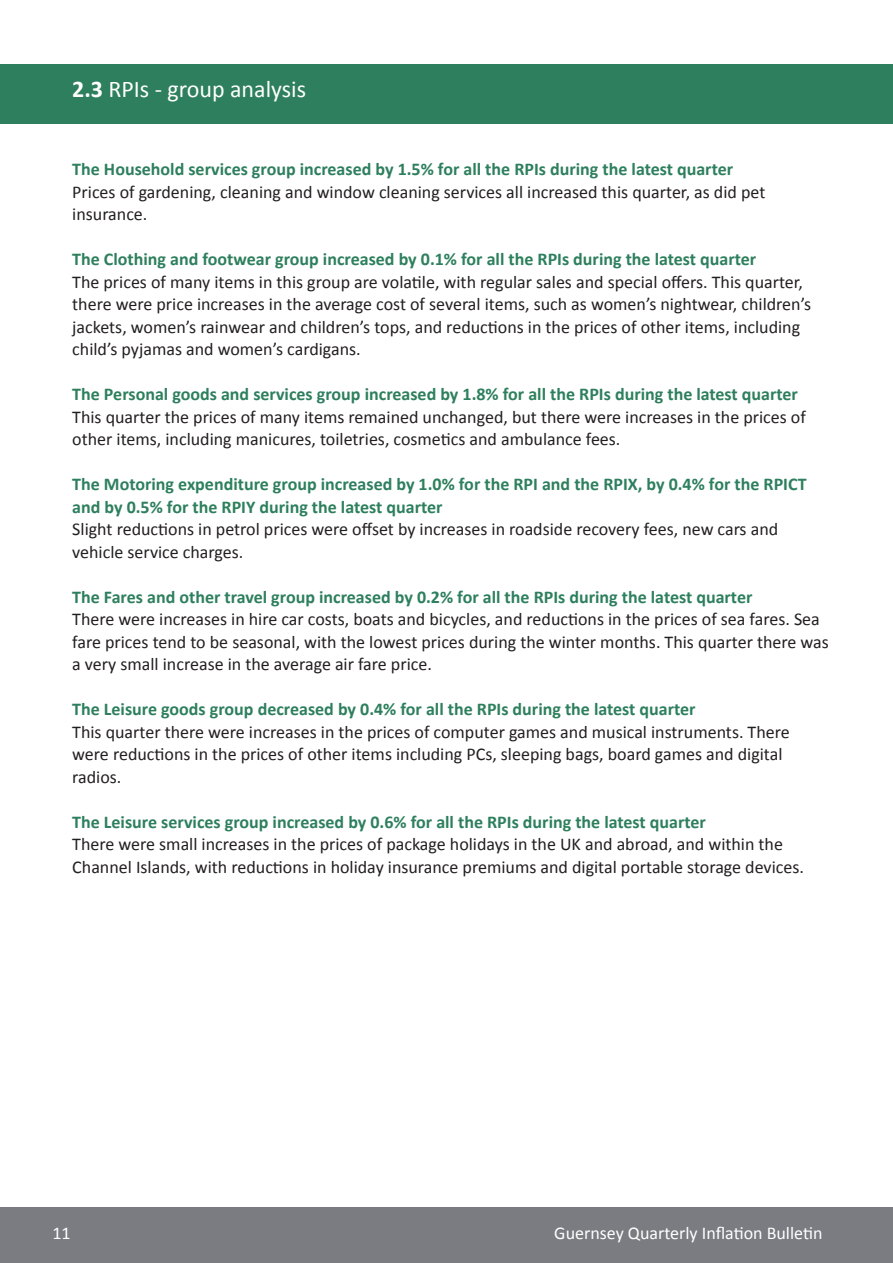
<style>
.page{position:relative;width:893px;height:1263px;background:#fff}
.page>*{position:absolute;margin:0;border:0;box-sizing:border-box;transform-origin:0 0}
.Heading_One{font:24px "Calibri";color:#fff}
.Table_Figure_heading{font:18px/22.5px "Calibri";color:#231f20}
.Table_Figure_heading-2{font:700 18px/22.5px "Calibri";color:#2d7f5d}
.t1{font:18px "Calibri";color:#fff}
.s1{font-weight:700}
</style>
<div class="page">
<div style="left:0;top:1208px;width:893px;height:55px;background:#7a7c81"></div>
<div style="left:0;top:64px;width:893px;height:59px;background:#2d7f5d"></div>
<p class="Heading_One" style="left:72px;top:73px;width:235px"><span class="s1">2.3</span> RPIs - group analysis</p>
<p class="Table_Figure_heading-2" style="left:72px;top:157px;width:662px">The Household services group increased by 1.5% for all the RPIs during the latest quarter</p>
<p class="Table_Figure_heading" style="left:72px;top:180px;width:695px">Prices of gardening, cleaning and window cleaning services all increased this quarter, as did pet insurance.</p>
<p class="Table_Figure_heading-2" style="left:72px;top:247px;width:685px">The Clothing and footwear group increased by 0.1% for all the RPIs during the latest quarter</p>
<p class="Table_Figure_heading" style="left:72px;top:270px;width:740px">The prices of many items in this group are volatile, with regular sales and special offers. This quarter, there were price increases in the average cost of several items, such as women’s nightwear, children’s jackets, women’s rainwear and children’s tops, and reductions in the prices of other items, including child’s pyjamas and women’s cardigans.</p>
<p class="Table_Figure_heading-2" style="left:72px;top:382px;width:727px">The Personal goods and services group increased by 1.8% for all the RPIs during the latest quarter</p>
<p class="Table_Figure_heading" style="left:72px;top:405px;width:735px">This quarter the prices of many items remained unchanged, but there were increases in the prices of other items, including manicures, toiletries, cosmetics and ambulance fees.</p>
<p class="Table_Figure_heading-2" style="left:72px;top:472px;width:736px">The Motoring expenditure group increased by 1.0% for the RPI and the RPIX, by 0.4% for the RPICT and by 0.5% for the RPIY during the latest quarter</p>
<p class="Table_Figure_heading" style="left:72px;top:517px;width:707px">Slight reductions in petrol prices were offset by increases in roadside recovery fees, new cars and vehicle service charges.</p>
<p class="Table_Figure_heading-2" style="left:72px;top:585px;width:682px">The Fares and other travel group increased by 0.2% for all the RPIs during the latest quarter</p>
<p class="Table_Figure_heading" style="left:72px;top:607px;width:758px">There were increases in hire car costs, boats and bicycles, and reductions in the prices of sea fares. Sea fare prices tend to be seasonal, with the lowest prices during the winter months. This quarter there was a very small increase in the average air fare price.</p>
<p class="Table_Figure_heading-2" style="left:72px;top:697px;width:625px">The Leisure goods group decreased by 0.4% for all the RPIs during the latest quarter</p>
<p class="Table_Figure_heading" style="left:72px;top:720px;width:719px">This quarter there were increases in the prices of computer games and musical instruments. There were reductions in the prices of other items including PCs, sleeping bags, board games and digital radios.</p>
<p class="Table_Figure_heading-2" style="left:72px;top:810px;width:635px">The Leisure services group increased by 0.6% for all the RPIs during the latest quarter</p>
<p class="Table_Figure_heading" style="left:72px;top:832px;width:733px">There were small increases in the prices of package holidays in the UK and abroad, and within the<br>Channel Islands, with reductions in holiday insurance premiums and digital portable storage devices.</p>
<p class="t1" style="left:52px;top:1220px;width:20px">11</p>
<p class="t1" style="left:554px;top:1220px;width:270px">Guernsey Quarterly Inflation Bulletin</p>
</div>
